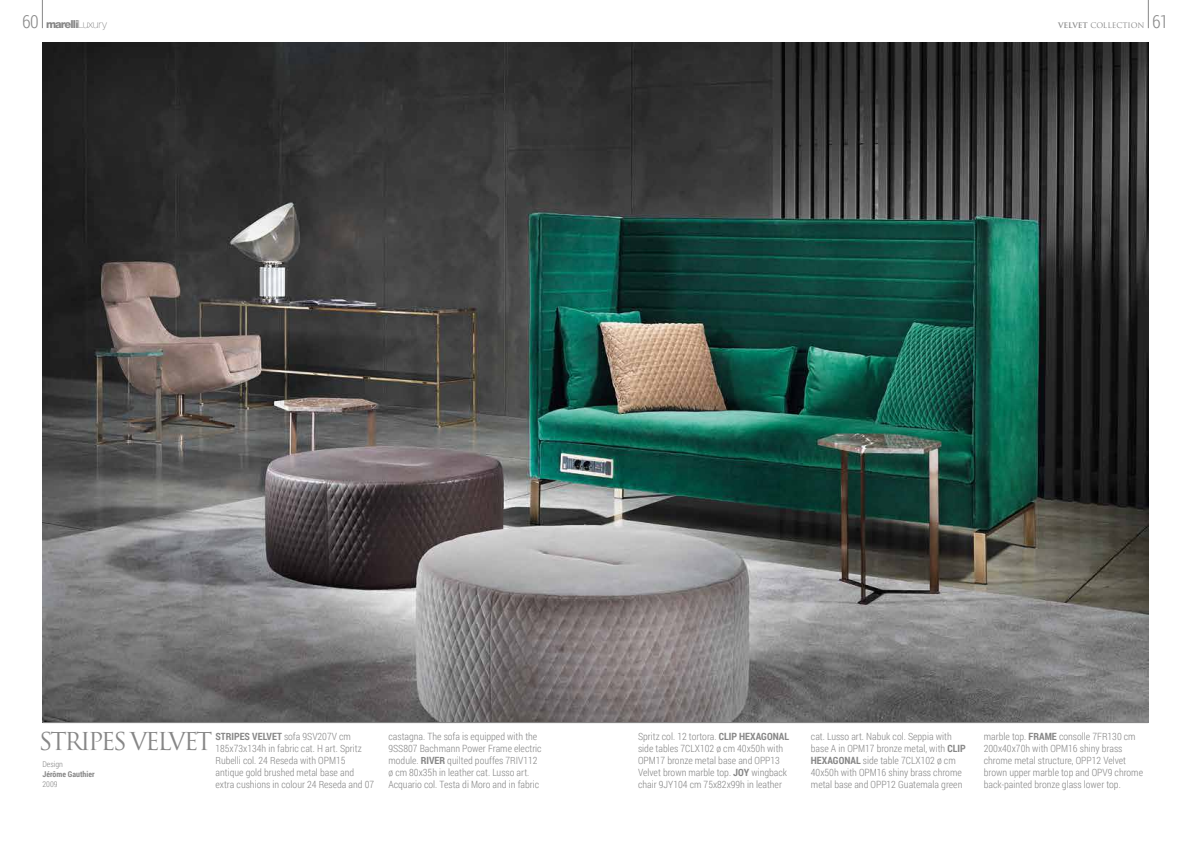
<style>
.page{position:relative;width:1191px;height:842px;background:#fff}
.page>*{position:absolute;margin:0;border:0;box-sizing:border-box;transform-origin:0 0}
.t1{font:24px "Trajan";letter-spacing:-.1em;color:#878787}
.t2{font:300 18px "Roboto Condensed";color:#878787}
.t3{font:800 11px "Helvetica Neue";letter-spacing:-.07em;color:#878787}
.t4{font:300 10px/12px "Roboto Condensed";color:#878787}
.t5{font:700 8px "Roboto Condensed";color:#878787}
.t6{font:300 8px "Roboto Condensed";color:#878787}
.t7{font:7.5px "Trajan";letter-spacing:-.005em;color:#878787}
.s1{font-family:"Roboto Condensed";font-weight:300;font-size:18px}
.s2{font-weight:100}
.s3{font-weight:700}
</style>
<div class="page">
<svg style="left:42px;top:0;width:1px;height:28px"></svg>
<svg style="left:1148px;top:0;width:1px;height:28px"></svg>
<img style="left:42px;top:43px;width:1106px;height:680px">
<hr style="left:43px;top:722px;width:1105px;height:1px;background:#878787">
<p class="t3" style="left:22px;top:18px;width:86px"><span class="s1">60</span> marelli<span class="s2">Luxury</span></p>
<p class="t7" style="left:1058px;top:21px;width:88px"><span class="s3">VELVET</span> COLLECTION</p>
<h2 class="t2" style="left:1152px;top:9px;width:18px">61</h2>
<h1 class="t1" style="left:39px;top:727px;width:175px">STRIPES VELVET</h1>
<p class="t6" style="left:42px;top:759px;width:22px">Design</p>
<p class="t5" style="left:42px;top:769px;width:54px">Jérôme Gauthier</p>
<p class="t6" style="left:42px;top:778px;width:17px">2009</p>
<p class="t4" style="left:215px;top:730px;width:160px"><span class="s3">STRIPES VELVET</span> sofa 9SV207V cm 185x73x134h in fabric cat. H art. Spritz Rubelli col. 24 Reseda with OPM15 antique gold brushed metal base and extra cushions in colour 24 Reseda and 07</p>
<p class="t4" style="left:388px;top:730px;width:155px">castagna. The sofa is equipped with the 9SS807 Bachmann Power Frame electric module. <span class="s3">RIVER</span> quilted pouffes 7RIV112 ø cm 80x35h in leather cat. Lusso art.<br>Acquario col. Testa di Moro and in fabric</p>
<p class="t4" style="left:638px;top:730px;width:152px">Spritz col. 12 tortora. <span class="s3">CLIP HEXAGONAL </span>side tables 7CLX102 ø cm 40x50h with OPM17 bronze metal base and OPP13<br>Velvet brown marble top. <span class="s3">JOY</span> wingback chair 9JY104 cm 75x82x99h in leather</p>
<p class="t4" style="left:811px;top:730px;width:156px">cat. Lusso art. Nabuk col. Seppia with base A in OPM17 bronze metal, with <span class="s3">CLIP HEXAGONAL</span> side table 7CLX102 ø cm 40x50h with OPM16 shiny brass chrome metal base and OPP12 Guatemala green</p>
<p class="t4" style="left:983px;top:730px;width:161px">marble top. <span class="s3">FRAME</span> consolle 7FR130 cm 200x40x70h with OPM16 shiny brass chrome metal structure, OPP12 Velvet brown upper marble top and OPV9 chrome back-painted bronze glass lower top.</p>
</div>
